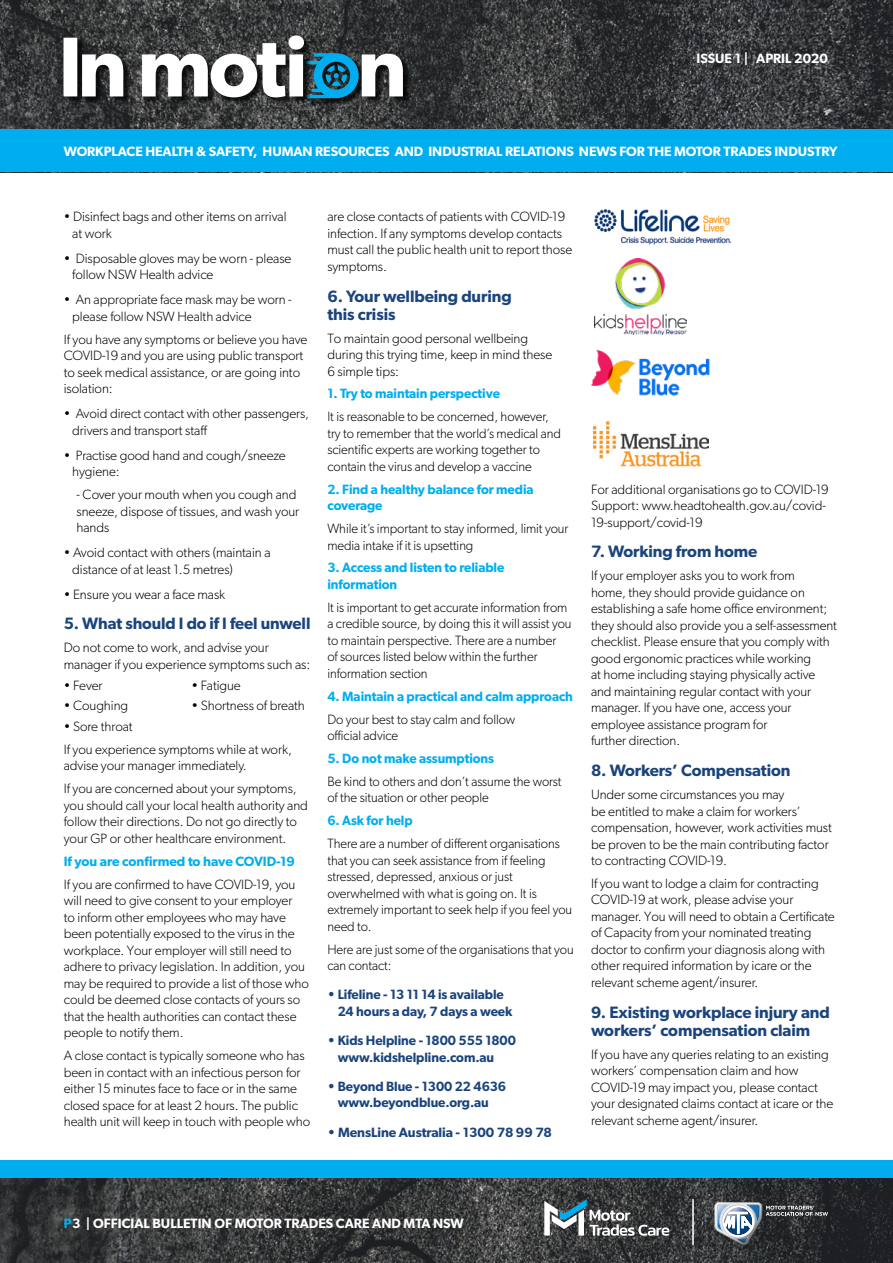
<style>
.page{position:relative;width:893px;height:1263px;background:#fff}
.page>*{position:absolute;margin:0;border:0;box-sizing:border-box;transform-origin:0 0}
.Sub_Heading{font:600 16.5px/18px "Gibson";letter-spacing:-.005em;color:#1b447c}
.Body{font:300 13.5px/16.5px "Gibson";letter-spacing:-.005em;color:#000}
.Sub_Heading_-_Level{font:600 13.5px/16.5px "Gibson";letter-spacing:-.005em;color:#00aeef}
.t1{font:600 13.5px/16.5px "Gibson";letter-spacing:-.005em;color:#1b447c}
.t2{font:600 13.5px "Gibson";letter-spacing:-.005em;color:#fff}
.s1{color:#00aeef}
</style>
<div class="page">
<img style="left:0;top:0;width:893px;height:130px">
<img style="left:0;top:1178px;width:893px;height:85px">
<div style="left:0;top:130px;width:893px;height:42px;background:#00aeef"></div>
<div style="left:0;top:1160px;width:893px;height:18px;background:#00aeef"></div>
<svg style="left:714px;top:1202px;width:114px;height:43px;background:#5b6269"></svg>
<svg style="left:544px;top:1199px;width:125px;height:37px"></svg>
<hr style="left:692px;top:1199px;width:2px;height:46px;background:#fff">
<div style="left:64px;top:37px;width:347px;height:69px;background:#000;opacity:.75"></div>
<svg style="left:64px;top:35px;width:339px;height:63px"></svg>
<img style="left:594px;top:209px;width:138px;height:36px">
<img style="left:595px;top:259px;width:91px;height:75px">
<img style="left:593px;top:421px;width:116px;height:47px">
<img style="left:591px;top:349px;width:119px;height:47px">
<p class="t2" style="left:696px;top:50px;width:133px">ISSUE 1 | APRIL 2020</p>
<p class="t2" style="left:64px;top:144px;width:775px">WORKPLACE HEALTH &amp; SAFETY, HUMAN RESOURCES AND INDUSTRIAL RELATIONS NEWS FOR THE MOTOR TRADES INDUSTRY</p>
<p class="Body" style="left:72px;top:208px;width:216px;text-indent:-9px">• Disinfect bags and other items on arrival at work</p>
<p class="Body" style="left:72px;top:250px;width:221px;text-indent:-9px">• Disposable gloves may be worn - please follow NSW Health advice</p>
<p class="Body" style="left:72px;top:291px;width:221px;text-indent:-9px">• An appropriate face mask may be worn - please follow NSW Health advice</p>
<p class="Body" style="left:64px;top:331px;width:245px">If you have any symptoms or believe you have COVID-19 and you are using public transport to seek medical assistance, or are going into isolation:</p>
<p class="Body" style="left:72px;top:405px;width:238px;text-indent:-9px">• Avoid direct contact with other passengers, drivers and transport staff</p>
<p class="Body" style="left:72px;top:447px;width:215px;text-indent:-9px">• Practise good hand and cough/sneeze hygiene:</p>
<p class="Body" style="left:77px;top:486px;width:224px">- Cover your mouth when you cough and sneeze, dispose of tissues, and wash your hands</p>
<p class="Body" style="left:72px;top:544px;width:200px;text-indent:-9px">• Avoid contact with others (maintain a distance of at least 1.5 metres)</p>
<p class="Body" style="left:64px;top:586px;width:163px">• Ensure you wear a face mask</p>
<p class="Sub_Heading" style="left:64px;top:614px;width:248px">5. What should I do if I feel unwell</p>
<p class="Body" style="left:64px;top:639px;width:248px">Do not come to work, and advise your manager if you experience symptoms such as:</p>
<p class="Body" style="left:64px;top:676px;width:40px">• Fever</p>
<p class="Body" style="left:64px;top:697px;width:66px">• Coughing</p>
<p class="Body" style="left:64px;top:718px;width:70px">• Sore throat</p>
<p class="Body" style="left:192px;top:676px;width:51px">• Fatigue</p>
<p class="Body" style="left:192px;top:697px;width:115px">• Shortness of breath</p>
<p class="Body" style="left:64px;top:741px;width:230px">If you experience symptoms while at work, advise your manager immediately.</p>
<p class="Body" style="left:64px;top:780px;width:246px">If you are concerned about your symptoms, you should call your local health authority and follow their directions. Do not go directly to your GP or other healthcare environment.</p>
<p class="Sub_Heading_-_Level" style="left:64px;top:852px;width:233px">If you are confirmed to have COVID-19</p>
<p class="Body" style="left:64px;top:875px;width:247px">If you are confirmed to have COVID-19, you will need to give consent to your employer<br>to inform other employees who may have been potentially exposed to the virus in the workplace. Your employer will still need to adhere to privacy legislation. In addition, you may be required to provide a list of those who could be deemed close contacts of yours so that the health authorities can contact these people to notify them.</p>
<p class="Body" style="left:64px;top:1047px;width:248px">A close contact is typically someone who has been in contact with an infectious person for either 15 minutes face to face or in the same closed space for at least 2 hours. The public health unit will keep in touch with people who</p>
<p class="Body" style="left:327px;top:208px;width:246px">are close contacts of patients with COVID-19 infection. If any symptoms develop contacts must call the public health unit to report those symptoms.</p>
<p class="Sub_Heading" style="left:327px;top:287px;width:186px">6. Your wellbeing during this crisis</p>
<p class="Body" style="left:327px;top:329px;width:226px">To maintain good personal wellbeing during this trying time, keep in mind these<br>6 simple tips:</p>
<p class="Sub_Heading_-_Level" style="left:327px;top:385px;width:174px">1. Try to maintain perspective</p>
<p class="Body" style="left:327px;top:408px;width:235px">It is reasonable to be concerned, however, try to remember that the world’s medical and scientific experts are working together to contain the virus and develop a vaccine</p>
<p class="Sub_Heading_-_Level" style="left:327px;top:480px;width:208px">2. Find a healthy balance for media coverage</p>
<p class="Body" style="left:327px;top:520px;width:243px">While it’s important to stay informed, limit your media intake if it is upsetting</p>
<p class="Sub_Heading_-_Level" style="left:327px;top:559px;width:178px">3. Access and listen to reliable information</p>
<p class="Body" style="left:327px;top:599px;width:246px">It is important to get accurate information from a credible source, by doing this it will assist you to maintain perspective. There are a number<br>of sources listed below within the further information section</p>
<p class="Sub_Heading_-_Level" style="left:327px;top:687px;width:247px">4. Maintain a practical and calm approach</p>
<p class="Body" style="left:327px;top:710px;width:189px">Do your best to stay calm and follow official advice</p>
<p class="Sub_Heading_-_Level" style="left:327px;top:750px;width:168px">5. Do not make assumptions</p>
<p class="Body" style="left:327px;top:773px;width:236px">Be kind to others and don’t assume the worst of the situation or other people</p>
<p class="Sub_Heading_-_Level" style="left:327px;top:812px;width:87px">6. Ask for help</p>
<p class="Body" style="left:327px;top:835px;width:246px">There are a number of different organisations that you can seek assistance from if feeling stressed, depressed, anxious or just overwhelmed with what is going on. It is extremely important to seek help if you feel you need to.</p>
<p class="Body" style="left:327px;top:940px;width:248px">Here are just some of the organisations that you can contact:</p>
<p class="t1" style="left:338px;top:986px;width:176px;text-indent:-10px">• Lifeline - 13 11 14 is available<br>24 hours a day, 7 days a week</p>
<p class="t1" style="left:338px;top:1032px;width:180px;text-indent:-10px">• Kids Helpline - 1800 555 1800 www.kidshelpline.com.au</p>
<p class="t1" style="left:327px;top:1077px;width:180px;text-align:center">• Beyond Blue - 1300 22 4636 www.beyondblue.org.au</p>
<p class="t1" style="left:327px;top:1123px;width:226px">• MensLine Australia - 1300 78 99 78</p>
<p class="Body" style="left:591px;top:481px;width:239px">For additional organisations go to COVID-19<br>Support: www.headtohealth.gov.au/covid-<br>19-support/covid-19</p>
<p class="Sub_Heading" style="left:591px;top:542px;width:168px">7. Working from home</p>
<p class="Body" style="left:591px;top:567px;width:247px">If your employer asks you to work from<br>home, they should provide guidance on establishing a safe home office environment; they should also provide you a self-assessment checklist. Please ensure that you comply with good ergonomic practices while working<br>at home including staying physically active and maintaining regular contact with your manager. If you have one, access your employee assistance program for<br>further direction.</p>
<p class="Sub_Heading" style="left:591px;top:761px;width:201px">8. Workers’ Compensation</p>
<p class="Body" style="left:591px;top:786px;width:242px">Under some circumstances you may<br>be entitled to make a claim for workers’ compensation, however, work activities must be proven to be the main contributing factor to contracting COVID-19.</p>
<p class="Body" style="left:591px;top:875px;width:245px">If you want to lodge a claim for contracting COVID-19 at work, please advise your manager. You will need to obtain a Certificate of Capacity from your nominated treating doctor to confirm your diagnosis along with other required information by icare or the relevant scheme agent/insurer.</p>
<p class="Sub_Heading" style="left:591px;top:1002px;width:240px">9. Existing workplace injury and workers’ compensation claim</p>
<p class="Body" style="left:591px;top:1045px;width:244px">If you have any queries relating to an existing workers’ compensation claim and how COVID-19 may impact you, please contact your designated claims contact at icare or the relevant scheme agent/insurer.</p>
<p class="t2" style="left:64px;top:1215px;width:401px"><span class="s1">P</span>3 | OFFICIAL BULLETIN OF MOTOR TRADES CARE AND MTA NSW</p>
</div>
